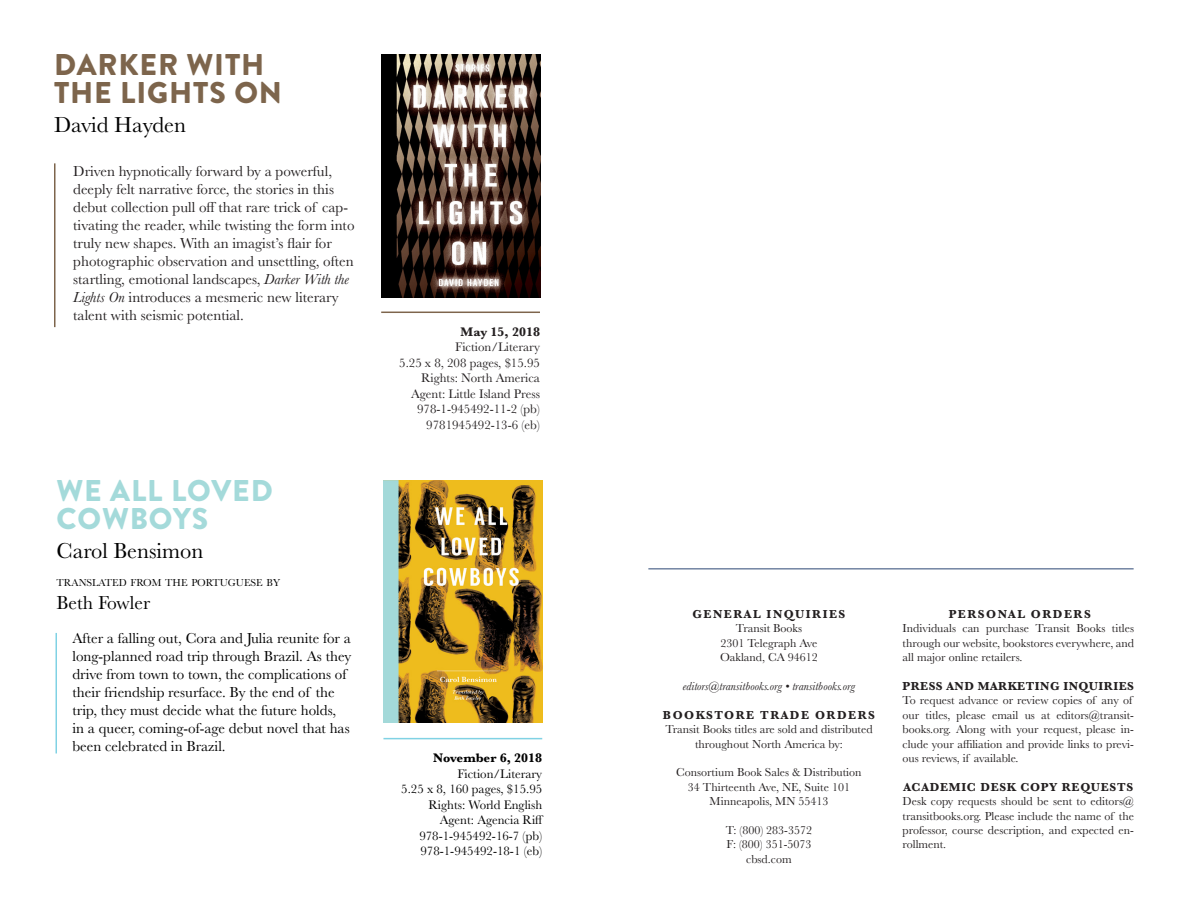
<style>
.page{position:relative;width:1188px;height:918px;background:#fff}
.page>*{position:absolute;margin:0;border:0;box-sizing:border-box;transform-origin:0 0}
.t1{font:900 30px/28.5px "Brandon Grotesque";letter-spacing:.03em;color:#7d654c}
.t2{font:900 30px/28.5px "Brandon Grotesque";letter-spacing:.025em;color:#a4dada}
.t3{font:22.5px "Baskerville";color:#000}
.t4{font:19.5px "Baskerville";color:#000}
.t5{font:15px/18px "Baskerville";color:#231f20}
.t6{font:15px/18px "Baskerville";color:#000}
.t7{font:12.9px/15.5px "Baskerville";color:#231f20;text-align:right}
.t8{font:12.9px/15.5px "Baskerville";color:#000;text-align:right}
.t9{font:700 12.9px "Baskerville";color:#000}
.t10{font:700 12.9px "Baskerville";color:#231f20}
.t11{font:12px/14.4px "Baskerville";color:#231f20;text-align:center}
.t12{font:700 12px "Baskerville";letter-spacing:.125em;color:#231f20}
.t13{font:italic 12px "Baskerville";color:#231f20}
.t14{font:700 12px "Baskerville";letter-spacing:.04em;color:#231f20}
.t15{font:700 12px "Baskerville";letter-spacing:.06em;color:#231f20}
.t16{font:10.5px "Baskerville";color:#000}
.s1{font-style:italic}
</style>
<div class="page">
<hr style="left:648px;top:568px;width:486px;height:2px;background:#7284a2">
<img style="left:381px;top:55px;width:159px;height:242px">
<hr style="left:381px;top:312px;width:159px;height:1px;background:#7e654c">
<hr style="left:54px;top:163px;width:2px;height:164px;background:#7d654c">
<hr style="left:56px;top:633px;width:1px;height:120px;background:#80d2e4">
<img style="left:383px;top:480px;width:159px;height:243px">
<hr style="left:383px;top:738px;width:159px;height:1px;background:#80d2e4">
<h1 class="t1" style="left:54px;top:51px;width:230px">DARKER WITH<br>THE LIGHTS ON</h1>
<h2 class="t3" style="left:54px;top:110px;width:134px">David Hayden</h2>
<p class="t5" style="left:73px;top:162px;width:283px">Driven hypnotically forward by a powerful, deeply felt narrative force, the stories in this debut collection pull off that rare trick of cap&shy;tivating the reader, while twisting the form into truly new shapes. With an imagist’s flair for photographic observation and unsettling, often startling, emotional landscapes, <span class="s1">Darker With the Lights On</span> introduces a mesmeric new literary talent with seismic potential.</p>
<h1 class="t2" style="left:57px;top:476px;width:218px">WE ALL LOVED<br>COWBOYS</h1>
<h2 class="t3" style="left:57px;top:536px;width:148px">Carol Bensimon</h2>
<p class="t16" style="left:57px;top:576px;width:225px">TRANSLATED FROM THE PORTUGUESE BY</p>
<h3 class="t4" style="left:57px;top:590px;width:95px">Beth Fowler</h3>
<p class="t6" style="left:73px;top:629px;width:280px">After a falling out, Cora and Julia reunite for a long-planned road trip through Brazil. As they drive from town to town, the complications of their friendship resurface. By the end of the trip, they must decide what the future holds, in a queer, coming-of-age debut novel that has been celebrated in Brazil.</p>
<p class="t10" style="left:461px;top:323px;width:81px">May 15, 2018</p>
<p class="t7" style="left:399px;top:340px;width:142px">Fiction/Literary<br>5.25 x 8, 208 pages, $15.95<br>Rights: North America<br>Agent: Little Island Press<br>978-1-945492-11-2 (pb)<br>9781945492-13-6 (eb)</p>
<p class="t9" style="left:433px;top:749px;width:111px">November 6, 2018</p>
<p class="t8" style="left:401px;top:766px;width:144px">Fiction/Literary<br>5.25 x 8, 160 pages, $15.95<br>Rights: World English<br>Agent: Agencia Riff<br>978-1-945492-16-7 (pb)<br>978-1-945492-18-1 (eb)</p>
<p class="t12" style="left:693px;top:606px;width:154px">GENERAL INQUIRIES</p>
<p class="t11" style="left:720px;top:622px;width:99px">Transit Books<br>2301 Telegraph Ave<br>Oakland, CA 94612</p>
<p class="t13" style="left:683px;top:678px;width:174px">editors@transitbooks.org • transitbooks.org</p>
<p class="t12" style="left:663px;top:707px;width:214px">BOOKSTORE TRADE ORDERS</p>
<p class="t11" style="left:665px;top:722px;width:209px">Transit Books titles are sold and distributed throughout North America by:</p>
<p class="t11" style="left:676px;top:766px;width:187px">Consortium Book Sales &amp; Distribution<br>34 Thirteenth Ave, NE, Suite 101<br>Minneapolis, MN 55413</p>
<p class="t11" style="left:726px;top:823px;width:88px">T: (800) 283-3572<br>F: (800) 351-5073 cbsd.com</p>
<p class="t12" style="left:949px;top:606px;width:144px">PERSONAL ORDERS</p>
<p class="t11" style="left:903px;top:622px;width:233px;text-align:justify">Individuals can purchase Transit Books titles through our website, bookstores everywhere, and all major online retailers.</p>
<p class="t14" style="left:903px;top:678px;width:233px">PRESS AND MARKETING INQUIRIES</p>
<p class="t11" style="left:903px;top:694px;width:233px;text-align:left">To request advance or review copies of any of our titles, please email us at editors@transit&shy;books.org. Along with your request, please in&shy;clude your affiliation and provide links to previ&shy;ous reviews, if available.</p>
<p class="t15" style="left:904px;top:779px;width:231px">ACADEMIC DESK COPY REQUESTS</p>
<p class="t11" style="left:903px;top:794px;width:233px;text-align:justify">Desk copy requests should be sent to editors@ transitbooks.org. Please include the name of the professor, course description, and expected en&shy;rollment.</p>
</div>
